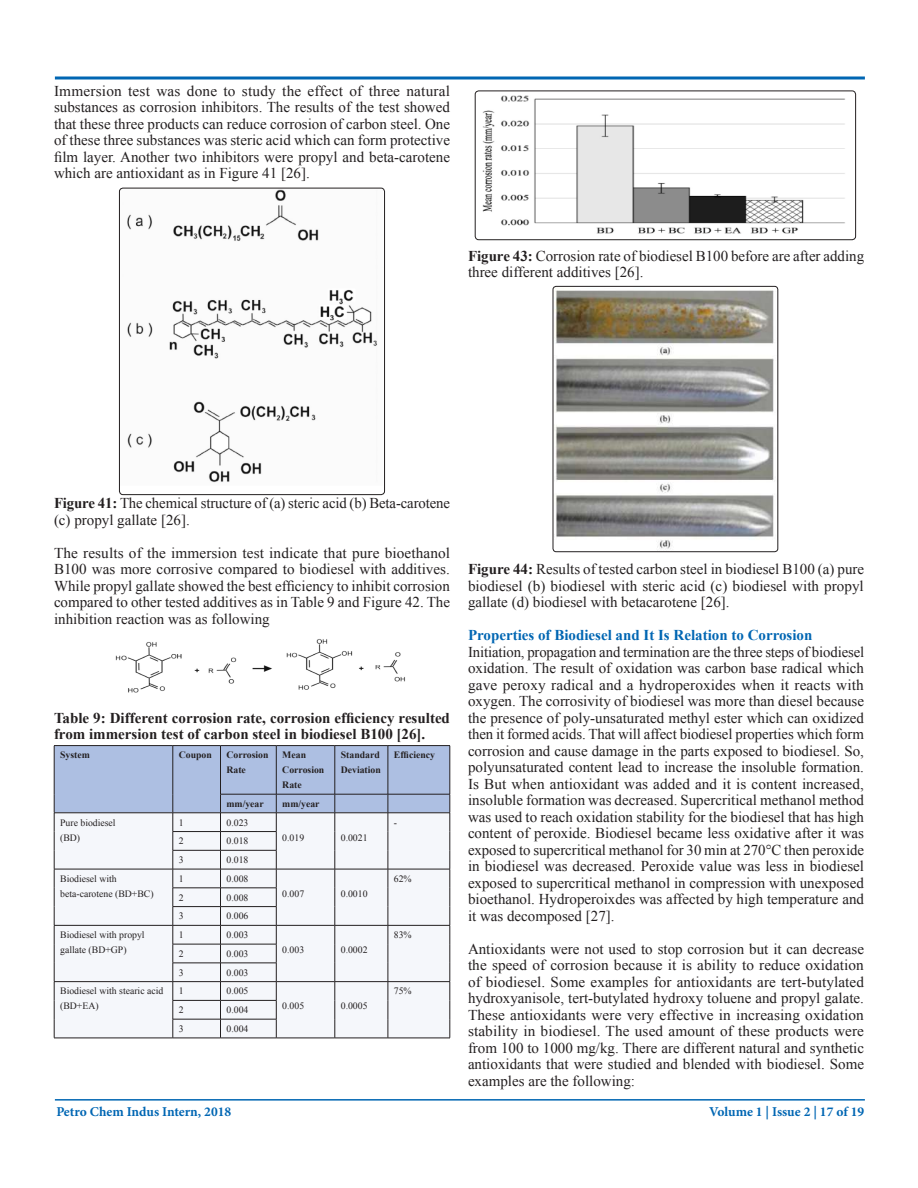
<style>
.page{position:relative;width:918px;height:1188px;background:#fff}
.page>*{position:absolute;margin:0;border:0;box-sizing:border-box;transform-origin:0 0}
.t1{font:15px/16.5px "Times New Roman";color:#231f20;text-align:justify}
.t2{font:700 15px/16.5px "Times New Roman";color:#231f20}
.t3{font:700 15px "Times New Roman";color:#0166b3}
.t4{font:700 13.5px "Minion Pro";letter-spacing:-.005em;color:#0166b3}
.t5{font:9.75px/15px "Times New Roman";color:#231f20}
.t6{font:700 9.75px/15px "Times New Roman";color:#231f20}
.s1{font-weight:700}
</style>
<div class="page">
<svg style="left:54px;top:76px;width:811px;height:4px"></svg>
<hr style="left:55px;top:1099px;width:810px;height:2px;background:#0166b3">
<hr style="left:54px;top:745px;width:119px;height:1px;background:#231f20">
<hr style="left:173px;top:745px;width:47px;height:1px;background:#231f20">
<hr style="left:220px;top:745px;width:56px;height:1px;background:#231f20">
<hr style="left:276px;top:745px;width:59px;height:1px;background:#231f20">
<hr style="left:335px;top:745px;width:53px;height:1px;background:#231f20">
<hr style="left:388px;top:745px;width:62px;height:1px;background:#231f20">
<svg style="left:54px;top:746px;width:397px;height:292px"></svg>
<hr style="left:54px;top:1038px;width:119px;height:1px;background:#231f20">
<hr style="left:173px;top:1038px;width:47px;height:1px;background:#231f20">
<hr style="left:220px;top:1038px;width:56px;height:1px;background:#231f20">
<hr style="left:276px;top:1038px;width:59px;height:1px;background:#231f20">
<hr style="left:335px;top:1038px;width:53px;height:1px;background:#231f20">
<hr style="left:388px;top:1038px;width:62px;height:1px;background:#231f20">
<img style="left:119px;top:188px;width:266px;height:307px">
<div style="left:119px;top:188px;width:266px;height:307px;border:1px solid #231f20;border-radius:4px"></div>
<img style="left:115px;top:639px;width:290px;height:54px">
<img style="left:475px;top:91px;width:381px;height:149px">
<div style="left:475px;top:91px;width:381px;height:149px;border:1px solid #231f20;border-radius:4px"></div>
<img style="left:553px;top:286px;width:225px;height:266px">
<div style="left:553px;top:286px;width:225px;height:266px;border:1px solid #231f20;border-radius:3px"></div>
<p class="t1" style="left:54px;top:82px;width:398px">Immersion test was done to study the effect of three natural substances as corrosion inhibitors. The results of the test showed that these three products can reduce corrosion of carbon steel. One of these three substances was steric acid which can form protective film layer. Another two inhibitors were propyl and beta-carotene which are antioxidant as in Figure 41 [26].</p>
<p class="t1" style="left:468px;top:247px;width:398px"><span class="s1">Figure 43:</span> Corrosion rate of biodiesel B100 before are after adding three different additives [26].</p>
<p class="t1" style="left:54px;top:495px;width:398px"><span class="s1">Figure 41:</span> The chemical structure of (a) steric acid (b) Beta-carotene (c) propyl gallate [26].</p>
<p class="t1" style="left:54px;top:544px;width:398px">The results of the immersion test indicate that pure bioethanol B100 was more corrosive compared to biodiesel with additives.<br>While propyl gallate showed the best efficiency to inhibit corrosion compared to other tested additives as in Table 9 and Figure 42. The inhibition reaction was as following</p>
<p class="t2" style="left:54px;top:709px;width:398px">Table 9: Different corrosion rate, corrosion efficiency resulted from immersion test of carbon steel in biodiesel B100 [26].</p>
<p class="t6" style="left:60px;top:747px;width:31px">System</p>
<p class="t6" style="left:179px;top:747px;width:35px">Coupon</p>
<p class="t6" style="left:226px;top:747px;width:44px">Corrosion<br>Rate</p>
<p class="t6" style="left:282px;top:747px;width:44px">Mean<br>Corrosion<br>Rate</p>
<p class="t6" style="left:341px;top:747px;width:42px">Standard<br>Deviation</p>
<p class="t6" style="left:394px;top:747px;width:43px">Efficiency</p>
<p class="t6" style="left:226px;top:796px;width:39px">mm/year</p>
<p class="t6" style="left:282px;top:796px;width:39px">mm/year</p>
<p class="t5" style="left:60px;top:815px;width:57px">Pure biodiesel (BD)</p>
<p class="t5" style="left:179px;top:815px;width:6px">1</p>
<p class="t5" style="left:226px;top:815px;width:23px">0.023</p>
<p class="t5" style="left:394px;top:815px;width:5px">-</p>
<p class="t5" style="left:282px;top:830px;width:23px">0.019</p>
<p class="t5" style="left:341px;top:830px;width:28px">0.0021</p>
<p class="t5" style="left:179px;top:833px;width:6px">2</p>
<p class="t5" style="left:226px;top:833px;width:23px">0.018</p>
<p class="t5" style="left:179px;top:852px;width:6px">3</p>
<p class="t5" style="left:226px;top:852px;width:23px">0.018</p>
<p class="t5" style="left:60px;top:871px;width:95px">Biodiesel with beta-carotene (BD+BC)</p>
<p class="t5" style="left:179px;top:871px;width:6px">1</p>
<p class="t5" style="left:226px;top:871px;width:23px">0.008</p>
<p class="t5" style="left:179px;top:890px;width:6px">2</p>
<p class="t5" style="left:226px;top:890px;width:23px">0.008</p>
<p class="t5" style="left:179px;top:908px;width:6px">3</p>
<p class="t5" style="left:226px;top:908px;width:23px">0.006</p>
<p class="t5" style="left:282px;top:886px;width:23px">0.007</p>
<p class="t5" style="left:341px;top:886px;width:28px">0.0010</p>
<p class="t5" style="left:394px;top:871px;width:19px">62%</p>
<p class="t5" style="left:60px;top:927px;width:86px">Biodiesel with propyl gallate (BD+GP)</p>
<p class="t5" style="left:179px;top:927px;width:6px">1</p>
<p class="t5" style="left:226px;top:927px;width:23px">0.003</p>
<p class="t5" style="left:179px;top:946px;width:6px">2</p>
<p class="t5" style="left:226px;top:946px;width:23px">0.003</p>
<p class="t5" style="left:179px;top:965px;width:6px">3</p>
<p class="t5" style="left:226px;top:965px;width:23px">0.003</p>
<p class="t5" style="left:282px;top:942px;width:23px">0.003</p>
<p class="t5" style="left:341px;top:942px;width:28px">0.0002</p>
<p class="t5" style="left:394px;top:927px;width:19px">83%</p>
<p class="t5" style="left:60px;top:983px;width:105px">Biodiesel with stearic acid (BD+EA)</p>
<p class="t5" style="left:179px;top:983px;width:6px">1</p>
<p class="t5" style="left:226px;top:983px;width:23px">0.005</p>
<p class="t5" style="left:179px;top:1002px;width:6px">2</p>
<p class="t5" style="left:226px;top:1002px;width:23px">0.004</p>
<p class="t5" style="left:179px;top:1021px;width:6px">3</p>
<p class="t5" style="left:226px;top:1021px;width:23px">0.004</p>
<p class="t5" style="left:282px;top:998px;width:23px">0.005</p>
<p class="t5" style="left:341px;top:998px;width:28px">0.0005</p>
<p class="t5" style="left:394px;top:983px;width:19px">75%</p>
<p class="t1" style="left:468px;top:561px;width:398px"><span class="s1">Figure 44:</span> Results of tested carbon steel in biodiesel B100 (a) pure biodiesel (b) biodiesel with steric acid (c) biodiesel with propyl gallate (d) biodiesel with betacarotene [26].</p>
<p class="t3" style="left:468px;top:625px;width:346px">Properties of Biodiesel and It Is Relation to Corrosion</p>
<p class="t1" style="left:468px;top:643px;width:398px">Initiation, propagation and termination are the three steps of biodiesel oxidation. The result of oxidation was carbon base radical which gave peroxy radical and a hydroperoxides when it reacts with oxygen. The corrosivity of biodiesel was more than diesel because the presence of poly-unsaturated methyl ester which can oxidized then it formed acids. That will affect biodiesel properties which form corrosion and cause damage in the parts exposed to biodiesel. So, polyunsaturated content lead to increase the insoluble formation.<br>Is But when antioxidant was added and it is content increased, insoluble formation was decreased. Supercritical methanol method was used to reach oxidation stability for the biodiesel that has high content of peroxide. Biodiesel became less oxidative after it was exposed to supercritical methanol for 30 min at 270°C then peroxide in biodiesel was decreased. Peroxide value was less in biodiesel exposed to supercritical methanol in compression with unexposed bioethanol. Hydroperoixdes was affected by high temperature and it was decomposed [27].</p>
<p class="t1" style="left:468px;top:940px;width:398px">Antioxidants were not used to stop corrosion but it can decrease the speed of corrosion because it is ability to reduce oxidation of biodiesel. Some examples for antioxidants are tert-butylated hydroxyanisole, tert-butylated hydroxy toluene and propyl galate.<br>These antioxidants were very effective in increasing oxidation stability in biodiesel. The used amount of these products were from 100 to 1000 mg/kg. There are different natural and synthetic antioxidants that were studied and blended with biodiesel. Some examples are the following:</p>
<p class="t4" style="left:56px;top:1102px;width:176px">Petro Chem Indus Intern, 2018</p>
<p class="t4" style="left:709px;top:1102px;width:157px">Volume 1 | Issue 2 | 17 of 19</p>
</div>
